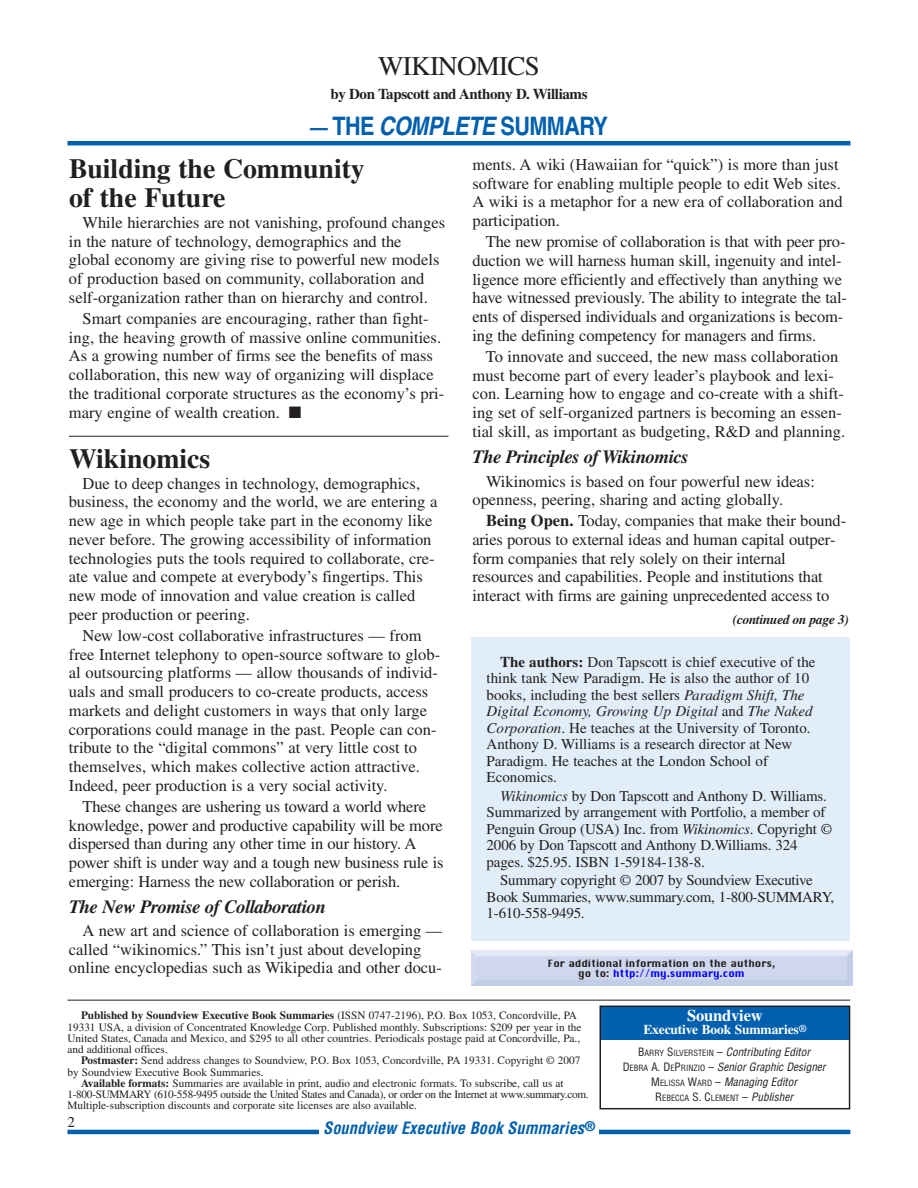
<style>
.page{position:relative;width:918px;height:1188px;background:#fff}
.page>*{position:absolute;margin:0;border:0;box-sizing:border-box;transform-origin:0 0}
.t1{font:700 27.75px/29.2px "Times";color:#231f20}
.t2{font:27px "Times";letter-spacing:-.025em;color:#231f20}
.t3{font:700 25.5px "Helvetica";letter-spacing:-.03em;color:#0160ae;scale:.85 1}
.t4{font:italic 700 18.75px "Times";letter-spacing:-.025em;color:#231f20}
.t5{font:16.5px/18.8px "Times";color:#231f20}
.t6{font:italic 700 condensed 16.5px "Helvetica";color:#0160ae}
.t7{font:700 16.5px "Times";letter-spacing:-.01em;color:#fff}
.t8{font:15px/16.5px "Times";letter-spacing:-.01em;color:#231f20}
.t9{font:700 15px "Times";letter-spacing:-.025em;color:#231f20}
.t10{font:700 13.5px "Times";letter-spacing:-.01em;color:#fff}
.t11{font:italic 700 13.5px "Times";letter-spacing:-.025em;color:#231f20}
.t12{font:11.25px/11.2px "Times";color:#231f20}
.t13{font:italic condensed 11.25px/15px "Helvetica";color:#231f20;text-align:center}
.t14{font:9.75px/9.8px "Chicago";color:#231f20;text-align:center}
.t15{font:condensed 8.4px "Helvetica";color:#231f20}
.s1{font-size:21px}
.s2{font-style:italic}
.s3{font-weight:700}
.s4{color:#00f}
.s5{font-size:10.5px}
.s6{font-style:normal}
.s7{font-style:normal;font-size:8.4px}
.s8{font-size:11.25px}
.s9{font-style:italic;font-size:11.25px}
</style>
<div class="page">
<hr style="left:68px;top:141px;width:782px;height:4px;background:#0160ae">
<hr style="left:68px;top:1000px;width:782px;height:1px;background:#231f20">
<svg style="left:471px;top:950px;width:382px;height:36px"></svg>
<img style="left:471px;top:951px;width:382px;height:34px">
<hr style="left:68px;top:1130px;width:782px;height:4px;background:#0160ae">
<div style="left:319px;top:1117px;width:280px;height:25px;background:#fff"></div>
<div style="left:472px;top:637px;width:378px;height:304px;background:#e1edf8"></div>
<div style="left:601px;top:1007px;width:248px;height:32px;background:#0160ae"></div>
<div style="left:599px;top:1006px;width:251px;height:103px;border:2px solid #231f20"></div>
<hr style="left:69px;top:436px;width:379px;height:1px;background:#231f20">
<h2 class="t2" style="left:378px;top:56px;width:163px">WIKINOMICS</h2>
<p class="t9" style="left:330px;top:88px;width:259px">by Don Tapscott and Anthony D. Williams</p>
<h3 class="t3" style="left:310px;top:116px;width:352px"><span class="s1">—</span> THE <span class="s2">COMPLETE</span> SUMMARY</h3>
<h1 class="t1" style="left:69px;top:156px;width:297px">Building the Community of the Future</h1>
<p class="t5" style="left:69px;top:215px;width:378px;text-indent:14px">While hierarchies are not vanishing, profound changes in the nature of technology, demographics and the global economy are giving rise to powerful new models of production based on community, collaboration and self-organization rather than on hierarchy and control.</p>
<p class="t5" style="left:69px;top:311px;width:377px;text-indent:14px">Smart companies are encouraging, rather than fight&shy;ing, the heaving growth of massive online communities.<br>As a growing number of firms see the benefits of mass collaboration, this new way of organizing will displace the traditional corporate structures as the economy’s pri&shy;mary engine of wealth creation. ■</p>
<h1 class="t1" style="left:69px;top:446px;width:143px">Wikinomics</h1>
<p class="t5" style="left:69px;top:475px;width:370px;text-indent:14px">Due to deep changes in technology, demographics, business, the economy and the world, we are entering a new age in which people take part in the economy like never before. The growing accessibility of information technologies puts the tools required to collaborate, cre&shy;ate value and compete at everybody’s fingertips. This new mode of innovation and value creation is called peer production or peering.</p>
<p class="t5" style="left:69px;top:628px;width:373px;text-indent:14px">New low-cost collaborative infrastructures — from free Internet telephony to open-source software to glob&shy;al outsourcing platforms — allow thousands of individ&shy;uals and small producers to co-create products, access markets and delight customers in ways that only large corporations could manage in the past. People can con&shy;tribute to the “digital commons” at very little cost to themselves, which makes collective action attractive.<br>Indeed, peer production is a very social activity.</p>
<p class="t5" style="left:69px;top:798px;width:376px;text-indent:14px">These changes are ushering us toward a world where knowledge, power and productive capability will be more dispersed than during any other time in our history. A power shift is under way and a tough new business rule is emerging: Harness the new collaboration or perish.</p>
<p class="t4" style="left:69px;top:900px;width:259px">The New Promise of Collaboration</p>
<p class="t5" style="left:69px;top:922px;width:375px;text-indent:14px">A new art and science of collaboration is emerging — called “wikinomics.” This isn’t just about developing online encyclopedias such as Wikipedia and other docu-</p>
<p class="t5" style="left:472px;top:157px;width:372px">ments. A wiki (Hawaiian for “quick”) is more than just software for enabling multiple people to edit Web sites.<br>A wiki is a metaphor for a new era of collaboration and participation.</p>
<p class="t5" style="left:472px;top:234px;width:376px;text-indent:14px">The new promise of collaboration is that with peer pro&shy;duction we will harness human skill, ingenuity and intel&shy;ligence more efficiently and effectively than anything we have witnessed previously. The ability to integrate the tal&shy;ents of dispersed individuals and organizations is becom&shy;ing the defining competency for managers and firms.</p>
<p class="t5" style="left:473px;top:348px;width:374px;text-indent:13px">To innovate and succeed, the new mass collaboration must become part of every leader’s playbook and lexi&shy;con. Learning how to engage and co-create with a shift&shy;ing set of self-organized partners is becoming an essen&shy;tial skill, as important as budgeting, R&amp;D and planning.</p>
<p class="t4" style="left:472px;top:450px;width:218px">The Principles of Wikinomics</p>
<p class="t5" style="left:473px;top:473px;width:344px;text-indent:13px">Wikinomics is based on four powerful new ideas: openness, peering, sharing and acting globally.</p>
<p class="t5" style="left:472px;top:513px;width:375px;text-indent:14px"><span class="s3">Being Open.</span> Today, companies that make their bound&shy;aries porous to external ideas and human capital outper&shy;form companies that rely solely on their internal resources and capabilities. People and institutions that interact with firms are gaining unprecedented access to</p>
<p class="t11" style="left:733px;top:615px;width:118px">(continued on page 3)</p>
<p class="t8" style="left:487px;top:655px;width:330px;text-indent:14px"><span class="s3">The authors:</span> Don Tapscott is chief executive of the think tank New Paradigm. He is also the author of 10 books, including the best sellers <span class="s2">Paradigm Shift, The Digital Economy, Growing Up Digital</span> and <span class="s2">The Naked Corporation</span>. He teaches at the University of Toronto.<br>Anthony D. Williams is a research director at New Paradigm. He teaches at the London School of Economics.</p>
<p class="t8" style="left:487px;top:789px;width:347px;text-indent:13px"><span class="s2">Wikinomics</span> by Don Tapscott and Anthony D. Williams.<br>Summarized by arrangement with Portfolio, a member of Penguin Group (USA) Inc. from <span class="s2">Wikinomics</span>. Copyright © 2006 by Don Tapscott and Anthony D.Williams. 324 pages. $25.95. ISBN 1-59184-138-8.</p>
<p class="t8" style="left:487px;top:874px;width:349px;text-indent:14px">Summary copyright © 2007 by Soundview Executive<br>Book Summaries, www.summary.com, 1-800-SUMMARY,<br>1-610-558-9495.</p>
<p class="t14" style="left:548px;top:960px;width:229px">For additional information on the authors, go to: <span class="s4">http://my.summary.com</span></p>
<p class="t12" style="left:67px;top:1011px;width:516px;text-indent:14px"><span class="s3">Published by Soundview Executive Book Summaries</span> (ISSN 0747-2196), P.O. Box 1053, Concordville, PA 19331 USA, a division of Concentrated Knowledge Corp. Published monthly. Subscriptions: $209 per year in the United States, Canada and Mexico, and $295 to all other countries. Periodicals postage paid at Concordville, Pa., and additional offices.</p>
<p class="t12" style="left:67px;top:1056px;width:514px;text-indent:14px"><span class="s3">Postmaster:</span> Send address changes to Soundview, P.O. Box 1053, Concordville, PA 19331. Copyright © 2007 by Soundview Executive Book Summaries.</p>
<p class="t12" style="left:67px;top:1078px;width:523px;text-indent:14px"><span class="s3">Available formats:</span> Summaries are available in print, audio and electronic formats. To subscribe, call us at<br>1-800-SUMMARY (610-558-9495 outside the United States and Canada), or order on the Internet at www.summary.com.<br>Multiple-subscription discounts and corporate site licenses are also available.</p>
<p class="t8" style="left:67px;top:1115px;width:9px">2</p>
<p class="t6" style="left:323px;top:1122px;width:273px">Soundview Executive Book Summaries<sup>®</sup></p>
<p class="t7" style="left:687px;top:1010px;width:77px">Soundview</p>
<p class="t10" style="left:643px;top:1024px;width:165px">Executive Book Summaries<span class="s5">®</span></p>
<p class="t13" style="left:623px;top:1045px;width:205px"><span class="s6">B</span><span class="s7">ARRY</span> <span class="s6">S</span><span class="s7">ILVERSTEIN</span> <span class="s6">–</span> Contributing Editor<br><span class="s6">D</span><span class="s7">EBRA</span> <span class="s6">A. D</span><span class="s7">E</span><span class="s6">P</span><span class="s7">RINZIO</span> <span class="s6">–</span> Senior Graphic Designer<br><span class="s6">M</span><span class="s7">ELISSA</span> <span class="s6">W</span><span class="s7">ARD</span> <span class="s6">–</span> Managing Editor</p>
<p class="t15" style="left:655px;top:1095px;width:139px"><span class="s8">R</span>EBECCA <span class="s8">S. C</span>LEMENT <span class="s8">–</span> <span class="s9">Publisher</span></p>
</div>
